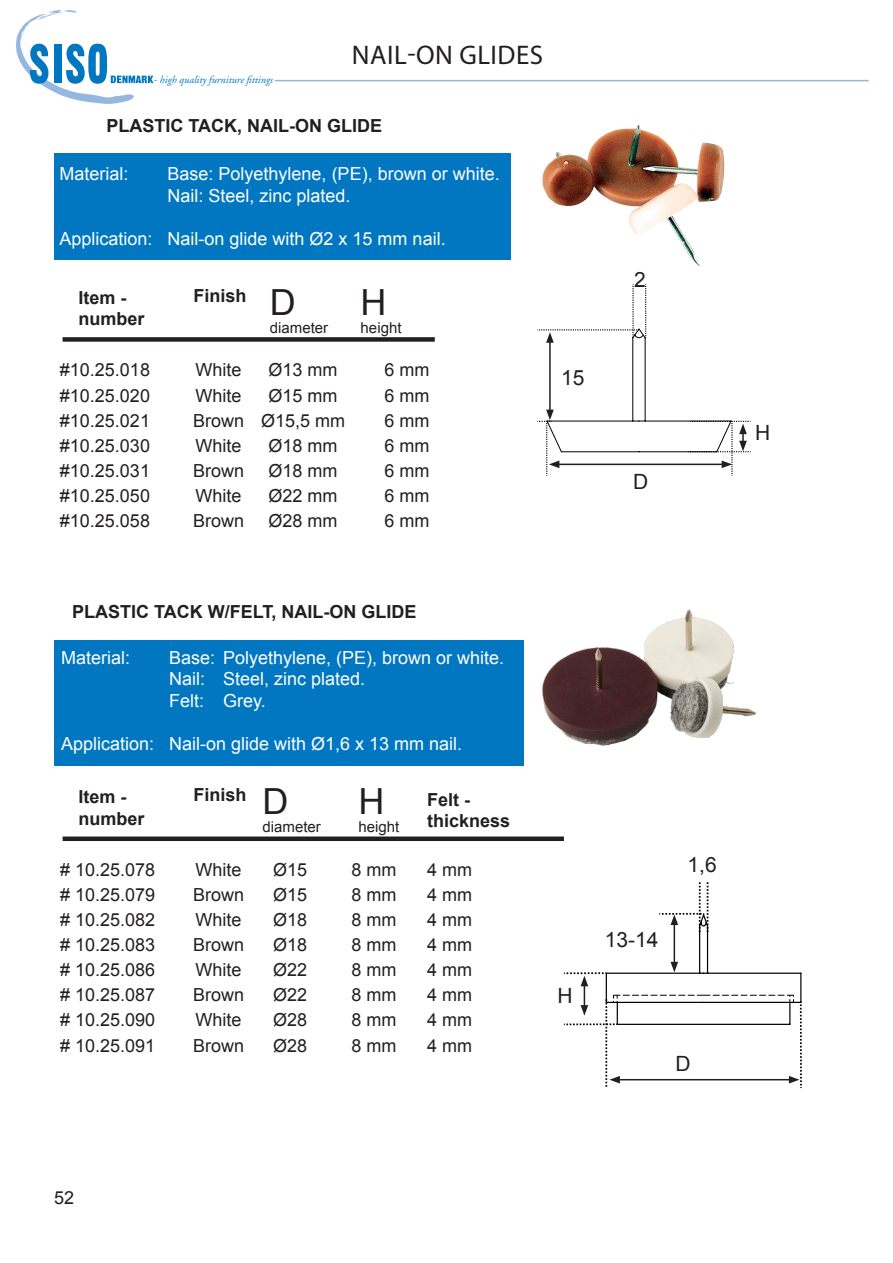
<style>
.page{position:relative;width:893px;height:1263px;background:#fff}
.page>*{position:absolute;margin:0;border:0;box-sizing:border-box;transform-origin:0 0}
.content{font:36px "Arial";color:#231f20}
.Overskrift_1{font:27px "Myriad Pro";letter-spacing:.02em;color:#231f20}
.content-2{font:21px "Arial";color:#231f20}
.t1{font:18px "Arial";color:#231f20}
.t2{font:18px "Arial";color:#fff}
.Box_headline{font:700 18px "Arial";color:#231f20}
.Item_number{font:700 18px "Arial";color:#231f20}
.content-3{font:15px "Arial";color:#231f20}
.t3{font:italic 10.5px "Adobe Garamond";color:#0077c0}
</style>
<div class="page">
<hr style="left:275px;top:80px;width:594px;height:1px;background:#94b7e0">
<svg style="left:16px;top:10px;width:137px;height:94px"></svg>
<div style="left:63px;top:337px;width:372px;height:5px;background:#231f20"></div>
<img style="left:542px;top:124px;width:182px;height:142px">
<div style="left:54px;top:153px;width:456px;height:107px;background:#0077c0"></div>
<svg style="left:537px;top:284px;width:214px;height:192px"></svg>
<div style="left:63px;top:836px;width:501px;height:5px;background:#231f20"></div>
<img style="left:542px;top:609px;width:214px;height:137px">
<div style="left:54px;top:640px;width:469px;height:125px;background:#0077c0"></div>
<svg style="left:564px;top:882px;width:238px;height:206px"></svg>
<p class="t3" style="left:154px;top:74px;width:121px">- high quality furniture fittings</p>
<p class="Overskrift_1" style="left:352px;top:39px;width:193px">NAIL-ON GLIDES</p>
<p class="Box_headline" style="left:107px;top:113px;width:277px">PLASTIC TACK, NAIL-ON GLIDE</p>
<p class="t2" style="left:60px;top:162px;width:71px">Material:</p>
<p class="t2" style="left:168px;top:162px;width:334px">Base: Polyethylene, (PE), brown or white.</p>
<p class="t2" style="left:168px;top:183px;width:185px">Nail: Steel, zinc plated.</p>
<p class="t2" style="left:60px;top:227px;width:388px">Application: Nail-on glide with Ø2 x 15 mm nail.</p>
<p class="Item_number" style="left:78px;top:285px;width:50px">Item -</p>
<p class="Item_number" style="left:193px;top:284px;width:55px">Finish</p>
<p class="Item_number" style="left:78px;top:307px;width:68px">number</p>
<p class="content" style="left:270px;top:279px;width:27px">D</p>
<p class="content-3" style="left:270px;top:318px;width:60px">diameter</p>
<p class="content" style="left:361px;top:279px;width:27px">H</p>
<p class="content-3" style="left:361px;top:318px;width:42px">height</p>
<p class="t1" style="left:60px;top:358px;width:92px">#10.25.018</p>
<p class="t1" style="left:196px;top:358px;width:48px">White</p>
<p class="t1" style="left:269px;top:358px;width:71px">Ø13 mm</p>
<p class="t1" style="left:385px;top:358px;width:46px">6 mm</p>
<p class="t1" style="left:60px;top:383px;width:92px">#10.25.020</p>
<p class="t1" style="left:196px;top:383px;width:48px">White</p>
<p class="t1" style="left:269px;top:383px;width:71px">Ø15 mm</p>
<p class="t1" style="left:385px;top:383px;width:46px">6 mm</p>
<p class="t1" style="left:60px;top:409px;width:92px">#10.25.021</p>
<p class="t1" style="left:193px;top:409px;width:53px">Brown</p>
<p class="t1" style="left:261px;top:409px;width:86px">Ø15,5 mm</p>
<p class="t1" style="left:385px;top:409px;width:46px">6 mm</p>
<p class="t1" style="left:60px;top:434px;width:92px">#10.25.030</p>
<p class="t1" style="left:196px;top:434px;width:48px">White</p>
<p class="t1" style="left:269px;top:434px;width:71px">Ø18 mm</p>
<p class="t1" style="left:385px;top:434px;width:46px">6 mm</p>
<p class="t1" style="left:60px;top:459px;width:92px">#10.25.031</p>
<p class="t1" style="left:193px;top:459px;width:53px">Brown</p>
<p class="t1" style="left:269px;top:459px;width:71px">Ø18 mm</p>
<p class="t1" style="left:385px;top:459px;width:46px">6 mm</p>
<p class="t1" style="left:60px;top:484px;width:92px">#10.25.050</p>
<p class="t1" style="left:196px;top:484px;width:48px">White</p>
<p class="t1" style="left:269px;top:484px;width:71px">Ø22 mm</p>
<p class="t1" style="left:385px;top:484px;width:46px">6 mm</p>
<p class="t1" style="left:60px;top:509px;width:92px">#10.25.058</p>
<p class="t1" style="left:193px;top:509px;width:53px">Brown</p>
<p class="t1" style="left:269px;top:509px;width:71px">Ø28 mm</p>
<p class="t1" style="left:385px;top:509px;width:46px">6 mm</p>
<p class="content-2" style="left:561px;top:364px;width:25px">15</p>
<p class="content-2" style="left:634px;top:265px;width:13px">2</p>
<p class="content-2" style="left:633px;top:468px;width:17px">D</p>
<p class="Box_headline" style="left:72px;top:600px;width:346px">PLASTIC TACK W/FELT, NAIL-ON GLIDE</p>
<p class="t2" style="left:61px;top:645px;width:71px">Material:</p>
<p class="t2" style="left:169px;top:645px;width:337px">Base: Polyethylene, (PE), brown or white.</p>
<p class="t2" style="left:169px;top:667px;width:198px">Nail: Steel, zinc plated.</p>
<p class="t2" style="left:169px;top:689px;width:98px">Felt: Grey.</p>
<p class="t2" style="left:61px;top:732px;width:403px">Application: Nail-on glide with Ø1,6 x 13 mm nail.</p>
<p class="Item_number" style="left:79px;top:785px;width:50px">Item -</p>
<p class="Item_number" style="left:193px;top:783px;width:55px">Finish</p>
<p class="Item_number" style="left:79px;top:806px;width:68px">number</p>
<p class="content" style="left:263px;top:778px;width:27px">D</p>
<p class="content-3" style="left:263px;top:817px;width:60px">diameter</p>
<p class="content" style="left:359px;top:778px;width:27px">H</p>
<p class="content-3" style="left:359px;top:817px;width:42px">height</p>
<p class="Item_number" style="left:427px;top:787px;width:45px">Felt -</p>
<p class="Item_number" style="left:427px;top:809px;width:85px">thickness</p>
<p class="t1" style="left:60px;top:858px;width:97px"># 10.25.078</p>
<p class="t1" style="left:196px;top:858px;width:48px">White</p>
<p class="t1" style="left:273px;top:858px;width:36px">Ø15</p>
<p class="t1" style="left:351px;top:858px;width:46px">8 mm</p>
<p class="t1" style="left:427px;top:858px;width:46px">4 mm</p>
<p class="t1" style="left:60px;top:883px;width:97px"># 10.25.079</p>
<p class="t1" style="left:193px;top:883px;width:53px">Brown</p>
<p class="t1" style="left:273px;top:883px;width:36px">Ø15</p>
<p class="t1" style="left:351px;top:883px;width:46px">8 mm</p>
<p class="t1" style="left:427px;top:883px;width:46px">4 mm</p>
<p class="t1" style="left:60px;top:908px;width:97px"># 10.25.082</p>
<p class="t1" style="left:196px;top:908px;width:48px">White</p>
<p class="t1" style="left:273px;top:908px;width:36px">Ø18</p>
<p class="t1" style="left:351px;top:908px;width:46px">8 mm</p>
<p class="t1" style="left:427px;top:908px;width:46px">4 mm</p>
<p class="t1" style="left:60px;top:933px;width:97px"># 10.25.083</p>
<p class="t1" style="left:193px;top:933px;width:53px">Brown</p>
<p class="t1" style="left:273px;top:933px;width:36px">Ø18</p>
<p class="t1" style="left:351px;top:933px;width:46px">8 mm</p>
<p class="t1" style="left:427px;top:933px;width:46px">4 mm</p>
<p class="t1" style="left:60px;top:958px;width:97px"># 10.25.086</p>
<p class="t1" style="left:196px;top:958px;width:48px">White</p>
<p class="t1" style="left:273px;top:958px;width:36px">Ø22</p>
<p class="t1" style="left:351px;top:958px;width:46px">8 mm</p>
<p class="t1" style="left:427px;top:958px;width:46px">4 mm</p>
<p class="t1" style="left:60px;top:983px;width:97px"># 10.25.087</p>
<p class="t1" style="left:193px;top:983px;width:53px">Brown</p>
<p class="t1" style="left:273px;top:983px;width:36px">Ø22</p>
<p class="t1" style="left:351px;top:983px;width:46px">8 mm</p>
<p class="t1" style="left:427px;top:983px;width:46px">4 mm</p>
<p class="t1" style="left:60px;top:1008px;width:97px"># 10.25.090</p>
<p class="t1" style="left:196px;top:1008px;width:48px">White</p>
<p class="t1" style="left:273px;top:1008px;width:36px">Ø28</p>
<p class="t1" style="left:351px;top:1008px;width:46px">8 mm</p>
<p class="t1" style="left:427px;top:1008px;width:46px">4 mm</p>
<p class="t1" style="left:60px;top:1033px;width:97px"># 10.25.091</p>
<p class="t1" style="left:193px;top:1033px;width:53px">Brown</p>
<p class="t1" style="left:273px;top:1033px;width:36px">Ø28</p>
<p class="t1" style="left:351px;top:1033px;width:46px">8 mm</p>
<p class="t1" style="left:427px;top:1033px;width:46px">4 mm</p>
<p class="content-2" style="left:557px;top:981px;width:17px">H</p>
<p class="content-2" style="left:605px;top:926px;width:55px">13-14</p>
<p class="content-2" style="left:687px;top:851px;width:31px">1,6</p>
<p class="content-2" style="left:676px;top:1049px;width:17px">D</p>
<p class="content-2" style="left:755px;top:419px;width:17px">H</p>
<p class="t1" style="left:54px;top:1186px;width:22px">52</p>
</div>
